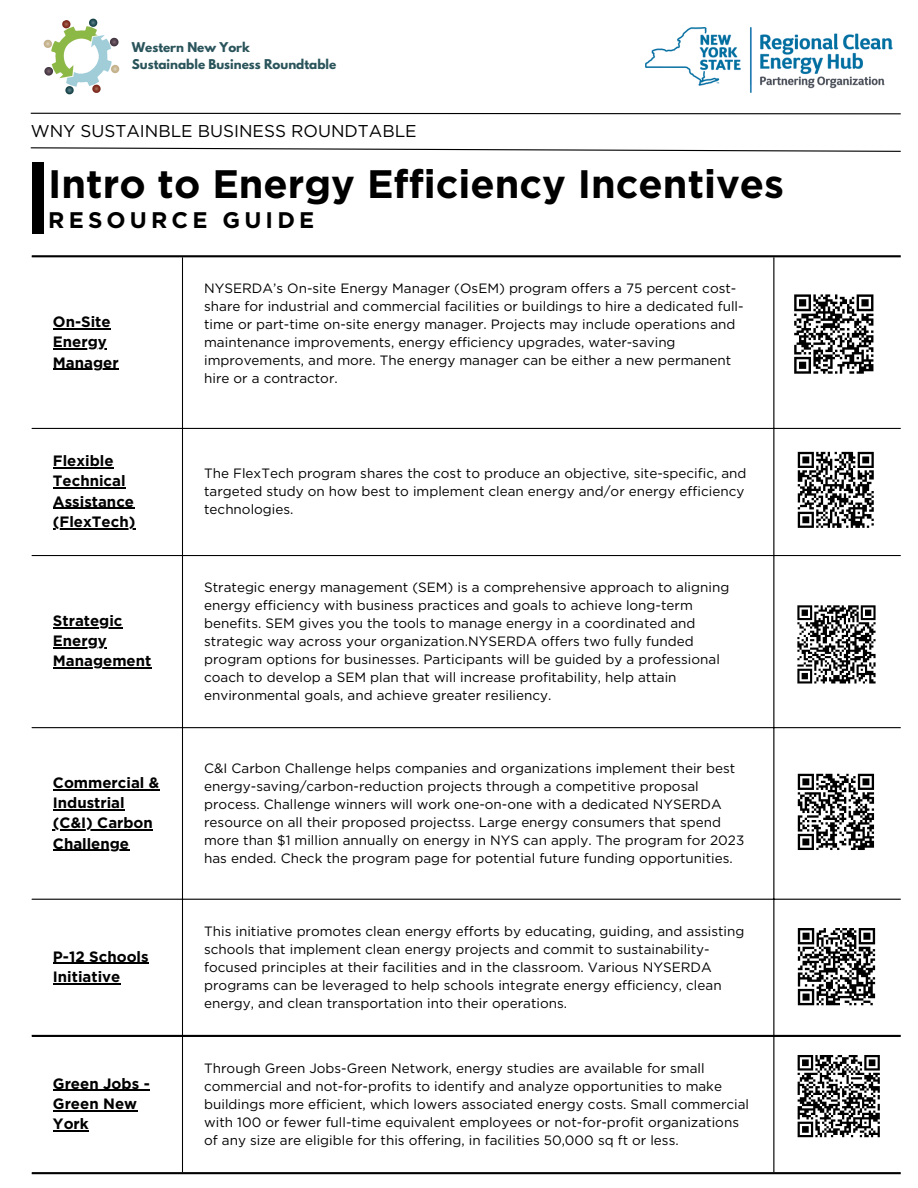
<style>
.page{position:relative;width:918px;height:1188px;background:#fff}
.page>*{position:absolute;margin:0;border:0;box-sizing:border-box;transform-origin:0 0}
.t1{font:700 39.75px "Gotham";color:#000}
.t2{font:700 22.5px "Gotham";letter-spacing:.185em;color:#000}
.t3{font:17.1px "Gotham";color:#000}
.t4{font:700 15px/20.2px "Gotham";color:#000}
.t5{font:13.5px/18px "Gotham";color:#000}
.t6{font:700 12px "League Spartan";color:#2a545b}
</style>
<div class="page">
<hr style="left:53px;top:328px;width:58px;height:1px;background:#000">
<hr style="left:53px;top:348px;width:54px;height:2px;background:#000">
<hr style="left:53px;top:369px;width:66px;height:1px;background:#000">
<hr style="left:53px;top:467px;width:61px;height:1px;background:#000">
<hr style="left:53px;top:487px;width:73px;height:2px;background:#000">
<hr style="left:53px;top:508px;width:81px;height:1px;background:#000">
<hr style="left:53px;top:528px;width:82px;height:1px;background:#000">
<hr style="left:53px;top:627px;width:70px;height:1px;background:#000">
<hr style="left:53px;top:647px;width:54px;height:1px;background:#000">
<hr style="left:53px;top:667px;width:98px;height:2px;background:#000">
<hr style="left:53px;top:789px;width:106px;height:1px;background:#000">
<hr style="left:53px;top:809px;width:72px;height:1px;background:#000">
<hr style="left:53px;top:829px;width:100px;height:2px;background:#000">
<hr style="left:53px;top:850px;width:76px;height:1px;background:#000">
<hr style="left:53px;top:963px;width:96px;height:1px;background:#000">
<hr style="left:53px;top:983px;width:67px;height:1px;background:#000">
<hr style="left:53px;top:1090px;width:97px;height:1px;background:#000">
<hr style="left:53px;top:1110px;width:84px;height:1px;background:#000">
<hr style="left:53px;top:1130px;width:36px;height:1px;background:#000">
<hr style="left:182px;top:257px;width:1px;height:915px;background:#000">
<hr style="left:773px;top:257px;width:1px;height:915px;background:#000">
<hr style="left:32px;top:428px;width:869px;height:1px;background:#000">
<hr style="left:32px;top:555px;width:869px;height:1px;background:#000">
<hr style="left:32px;top:727px;width:869px;height:1px;background:#000">
<hr style="left:32px;top:899px;width:869px;height:1px;background:#000">
<hr style="left:32px;top:255px;width:869px;height:2px;background:#000">
<hr style="left:32px;top:1035px;width:869px;height:2px;background:#000">
<hr style="left:32px;top:1172px;width:869px;height:2px;background:#000">
<svg style="left:30px;top:147px;width:871px;height:5px"></svg>
<svg style="left:30px;top:112px;width:871px;height:3px"></svg>
<div style="left:32px;top:162px;width:12px;height:71px;background:#000"></div>
<svg style="left:797px;top:451px;width:77px;height:77px"></svg>
<img style="left:646px;top:28px;width:247px;height:65px">
<img style="left:43px;top:18px;width:77px;height:77px">
<svg style="left:794px;top:294px;width:80px;height:80px"></svg>
<svg style="left:797px;top:605px;width:79px;height:79px"></svg>
<svg style="left:797px;top:773px;width:78px;height:77px"></svg>
<svg style="left:797px;top:928px;width:79px;height:78px"></svg>
<svg style="left:797px;top:1055px;width:83px;height:83px"></svg>
<p class="t6" style="left:132px;top:41px;width:120px">Western New York</p>
<p class="t6" style="left:132px;top:58px;width:206px">Sustainable Business Roundtable</p>
<p class="t3" style="left:31px;top:121px;width:387px">WNY SUSTAINBLE BUSINESS ROUNDTABLE</p>
<p class="t1" style="left:48px;top:160px;width:737px">Intro to Energy Efficiency Incentives</p>
<p class="t2" style="left:48px;top:206px;width:267px">RESOURCE GUIDE</p>
<p class="t4" style="left:53px;top:312px;width:59px">On-Site</p>
<p class="t4" style="left:53px;top:332px;width:55px">Energy</p>
<p class="t4" style="left:53px;top:352px;width:67px">Manager</p>
<h3 class="t4" style="left:53px;top:451px;width:83px">Flexible<br>Technical<br>Assistance</h3>
<h1 class="t4" style="left:53px;top:511px;width:84px">(FlexTech)</h1>
<p class="t4" style="left:53px;top:610px;width:71px">Strategic</p>
<p class="t4" style="left:53px;top:631px;width:55px">Energy</p>
<p class="t4" style="left:53px;top:651px;width:100px">Management</p>
<p class="t4" style="left:53px;top:772px;width:108px">Commercial &amp;<br>Industrial</p>
<p class="t4" style="left:53px;top:813px;width:102px">(C&amp;I) Carbon</p>
<p class="t4" style="left:53px;top:833px;width:78px">Challenge</p>
<p class="t4" style="left:53px;top:946px;width:97px">P-12 Schools<br>Initiative</p>
<p class="t4" style="left:53px;top:1073px;width:98px">Green Jobs -<br>Green New<br>York</p>
<p class="t5" style="left:204px;top:279px;width:541px">NYSERDA’s On-site Energy Manager (OsEM) program offers a 75 percent cost&shy;share for industrial and commercial facilities or buildings to hire a dedicated full&shy;time or part-time on-site energy manager. Projects may include operations and maintenance improvements, energy efficiency upgrades, water-saving improvements, and more. The energy manager can be either a new permanent hire or a contractor.</p>
<h2 class="t5" style="left:204px;top:465px;width:544px">The FlexTech program shares the cost to produce an objective, site-specific, and targeted study on how best to implement clean energy and/or energy efficiency technologies.</h2>
<p class="t5" style="left:204px;top:578px;width:527px">Strategic energy management (SEM) is a comprehensive approach to aligning energy efficiency with business practices and goals to achieve long-term benefits. SEM gives you the tools to manage energy in a coordinated and strategic way across your organization.NYSERDA offers two fully funded program options for businesses. Participants will be guided by a professional coach to develop a SEM plan that will increase profitability, help attain environmental goals, and achieve greater resiliency.</p>
<p class="t5" style="left:204px;top:759px;width:542px">C&amp;I Carbon Challenge helps companies and organizations implement their best energy-saving/carbon-reduction projects through a competitive proposal process. Challenge winners will work one-on-one with a dedicated NYSERDA resource on all their proposed projectss. Large energy consumers that spend more than $1 million annually on energy in NYS can apply. The program for 2023 has ended. Check the program page for potential future funding opportunities.</p>
<p class="t5" style="left:204px;top:922px;width:542px">This initiative promotes clean energy efforts by educating, guiding, and assisting schools that implement clean energy projects and commit to sustainability&shy;focused principles at their facilities and in the classroom. Various NYSERDA programs can be leveraged to help schools integrate energy efficiency, clean energy, and clean transportation into their operations.</p>
<p class="t5" style="left:204px;top:1059px;width:546px">Through Green Jobs-Green Network, energy studies are available for small commercial and not-for-profits to identify and analyze opportunities to make buildings more efficient, which lowers associated energy costs. Small commercial with 100 or fewer full-time equivalent employees or not-for-profit organizations of any size are eligible for this offering, in facilities 50,000 sq ft or less.</p>
</div>
